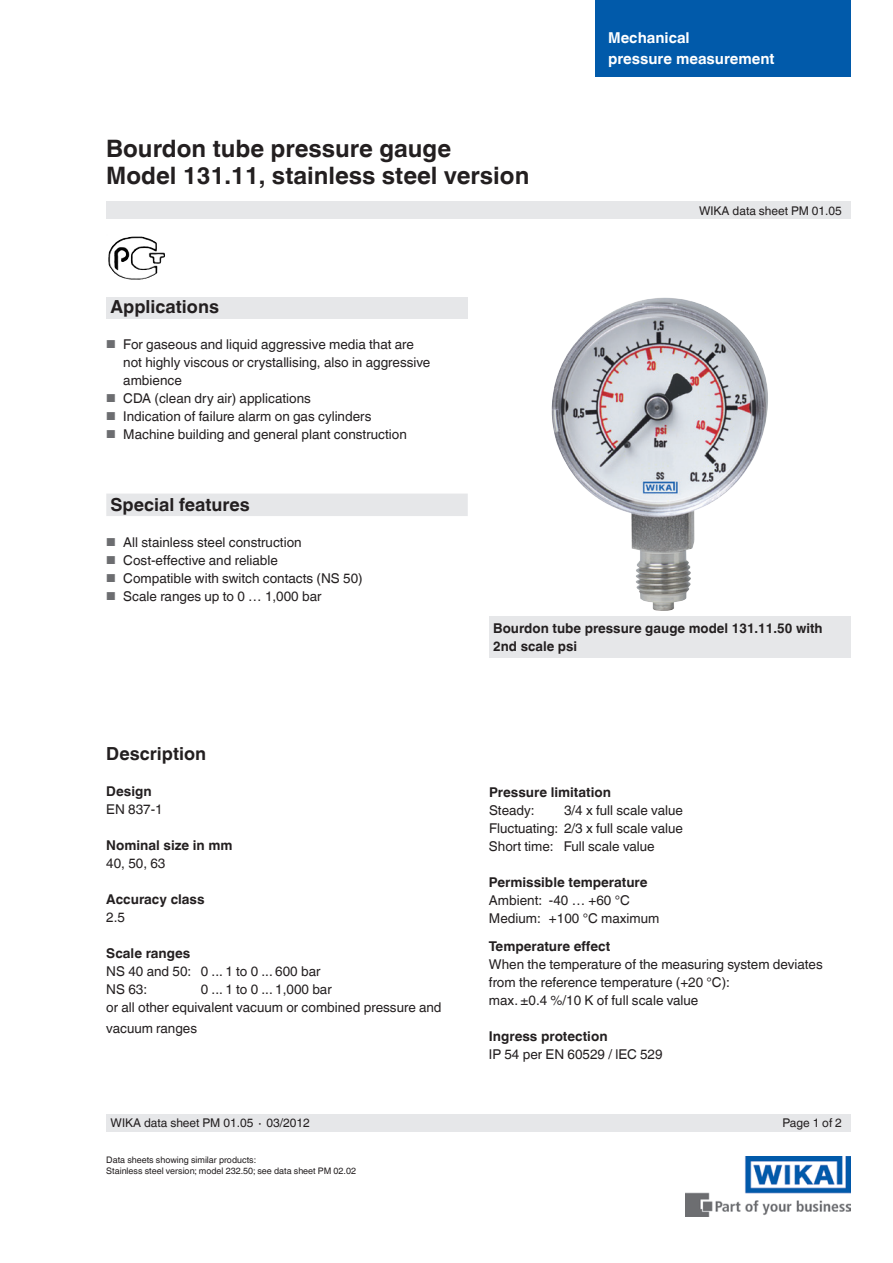
<style>
.page{position:relative;width:893px;height:1263px;background:#fff}
.page>*{position:absolute;margin:0;border:0;box-sizing:border-box;transform-origin:0 0}
.t1{font:700 24px/27px "Helvetica World";color:#231f20}
.t2{font:700 18px "Helvetica World";color:#231f20}
.t3{font:700 15px/21px "Helvetica World";color:#fff}
.t4{font:13.5px/18px "Helvetica World";color:#231f20}
.t5{font:700 13.5px/18px "Helvetica World";color:#231f20}
.t6{font:12px "Helvetica World";color:#231f20}
.t7{font:9px/10.5px "Helvetica World";color:#231f20}
.s1{font-size:11.55px;color:#6c6d70}
</style>
<div class="page">
<div style="left:106px;top:298px;width:362px;height:21px;background:#e6e7e9"></div>
<img style="left:685px;top:1157px;width:165px;height:59px">
<div style="left:106px;top:202px;width:744px;height:17px;background:#e6e7e9"></div>
<div style="left:106px;top:1114px;width:744px;height:17px;background:#e6e7e9"></div>
<div style="left:489px;top:617px;width:361px;height:41px;background:#e6e7e9"></div>
<div style="left:106px;top:493px;width:362px;height:23px;background:#e6e7e9"></div>
<img style="left:551px;top:298px;width:217px;height:313px">
<img style="left:108px;top:236px;width:57px;height:44px">
<div style="left:595px;top:0;width:255px;height:77px;background:#015aaa"></div>
<h1 class="t1" style="left:106px;top:135px;width:424px">Bourdon tube pressure gauge<br>Model 131.11, stainless steel version</h1>
<h2 class="t2" style="left:111px;top:296px;width:110px">Applications</h2>
<p class="t4" style="left:123px;top:335px;width:309px;text-indent:-17px"><span class="s1">■</span> For gaseous and liquid aggressive media that are not highly viscous or crystallising, also in aggressive ambience</p>
<p class="t4" style="left:106px;top:389px;width:206px"><span class="s1">■</span> CDA (clean dry air) applications</p>
<p class="t4" style="left:106px;top:407px;width:267px"><span class="s1">■</span> Indication of failure alarm on gas cylinders</p>
<p class="t4" style="left:106px;top:425px;width:302px"><span class="s1">■</span> Machine building and general plant construction</p>
<h2 class="t2" style="left:111px;top:494px;width:141px">Special features</h2>
<p class="t4" style="left:106px;top:533px;width:197px"><span class="s1">■</span> All stainless steel construction</p>
<p class="t4" style="left:106px;top:551px;width:173px"><span class="s1">■</span> Cost-effective and reliable</p>
<p class="t4" style="left:106px;top:569px;width:258px"><span class="s1">■</span> Compatible with switch contacts (NS 50)</p>
<p class="t4" style="left:106px;top:587px;width:217px"><span class="s1">■</span> Scale ranges up to 0 … 1,000 bar</p>
<p class="t3" style="left:608px;top:27px;width:168px">Mechanical<br>pressure measurement</p>
<p class="t6" style="left:699px;top:204px;width:144px">WIKA data sheet PM 01.05</p>
<h2 class="t2" style="left:106px;top:743px;width:101px">Description</h2>
<p class="t5" style="left:106px;top:783px;width:47px">Design</p>
<p class="t4" style="left:106px;top:801px;width:58px">EN 837-1</p>
<p class="t5" style="left:106px;top:837px;width:128px">Nominal size in mm</p>
<p class="t4" style="left:106px;top:855px;width:61px">40, 50, 63</p>
<p class="t5" style="left:106px;top:891px;width:100px">Accuracy class</p>
<p class="t4" style="left:106px;top:909px;width:20px">2.5</p>
<p class="t5" style="left:106px;top:945px;width:86px">Scale ranges</p>
<p class="t4" style="left:106px;top:963px;width:216px">NS 40 and 50: 0 ... 1 to 0 ... 600 bar<br>NS 63:</p>
<p class="t4" style="left:106px;top:981px;width:337px;text-indent:94px">0 ... 1 to 0 ... 1,000 bar<br>or all other equivalent vacuum or combined pressure and</p>
<p class="t4" style="left:106px;top:1020px;width:92px">vacuum ranges</p>
<p class="t6" style="left:111px;top:1116px;width:201px">WIKA data sheet PM 01.05 ∙ 03/2012</p>
<p class="t7" style="left:106px;top:1155px;width:251px">Data sheets showing similar products:<br>Stainless steel version; model 232.50; see data sheet PM 02.02</p>
<p class="t5" style="left:493px;top:620px;width:331px">Bourdon tube pressure gauge model 131.11.50 with<br>2nd scale psi</p>
<p class="t5" style="left:489px;top:783px;width:123px">Pressure limitation</p>
<p class="t4" style="left:489px;top:801px;width:47px">Steady:</p>
<p class="t4" style="left:489px;top:801px;width:195px;text-align:justify;text-indent:75px">3/4 x full scale value Fluctuating: 2/3 x full scale value Short time: Full scale value</p>
<p class="t5" style="left:489px;top:873px;width:160px">Permissible temperature</p>
<p class="t4" style="left:489px;top:891px;width:172px">Ambient: -40 … +60 °C<br>Medium: +100 °C maximum</p>
<p class="t5" style="left:489px;top:938px;width:123px">Temperature effect</p>
<p class="t4" style="left:489px;top:956px;width:335px">When the temperature of the measuring system deviates from the reference temperature (+20 °C):<br>max. ±0.4 %/10 K of full scale value</p>
<p class="t5" style="left:489px;top:1028px;width:120px">Ingress protection</p>
<p class="t4" style="left:489px;top:1046px;width:175px">IP 54 per EN 60529 / lEC 529</p>
<p class="t6" style="left:782px;top:1116px;width:61px">Page 1 of 2</p>
</div>
